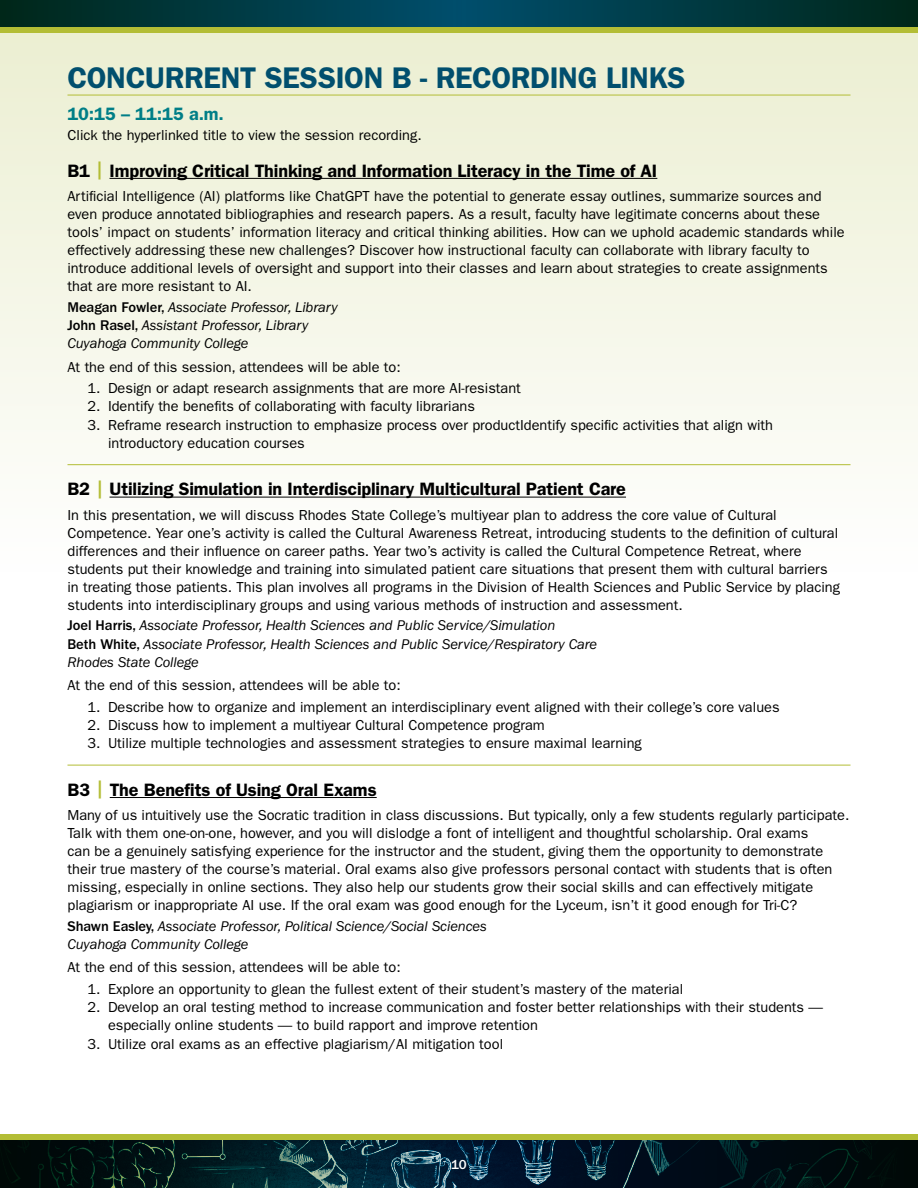
<style>
.page{position:relative;width:918px;height:1188px;background:#fff}
.page>*{position:absolute;margin:0;border:0;box-sizing:border-box;transform-origin:0 0}
.Session_-_Head{font:600 30px "ITC Franklin Gothic Std";letter-spacing:-.015em;color:#014f6e}
.Session_Title_-_Subhead_1{font:600 18px "ITC Franklin Gothic Std";letter-spacing:-.005em;color:#000}
.Session_Title_-_Subhead_1_-_No_Rule_Abov{font:600 18px "ITC Franklin Gothic Std";letter-spacing:-.005em;color:#000}
.Session_-_Time{font:600 18px "ITC Franklin Gothic Std";letter-spacing:.01em;color:#007e87}
.Session_-_Paragraph_1{font:14.55px/18px "ITC Franklin Gothic Std";color:#000}
.Session_-_Paragraph_Names{font:italic 14.55px/18.3px "ITC Franklin Gothic Std";letter-spacing:-.005em;color:#000}
.Session_-_Paragraph_2{font:14.55px "ITC Franklin Gothic Std";color:#000}
.t1{font:500 13.5px "ITC Franklin Gothic Std";color:#fff}
.s1{font-weight:500;color:#b3bd35}
.s2{font-weight:500;font-style:normal}
</style>
<div class="page">
<div style="left:457px;top:0;width:461px;height:27px;background:linear-gradient(to right,#004e6d,#002719)"></div>
<div style="left:0;top:30px;width:918px;height:542px;background:linear-gradient(to bottom,#ebeecf,#fefeff)"></div>
<div style="left:0;top:27px;width:918px;height:5px;background:#b3bd35"></div>
<div style="left:0;top:0;width:461px;height:27px;background:linear-gradient(to right,#002619,#004e6d)"></div>
<img style="left:461px;top:1139px;width:60px;height:49px">
<svg style="left:0;top:1139px;width:461px;height:49px;background:#0c282b"></svg>
<svg style="left:521px;top:1139px;width:397px;height:49px;background:#07181f"></svg>
<div style="left:0;top:1134px;width:918px;height:5px;background:#b3bd35"></div>
<hr style="left:68px;top:95px;width:782px;height:1px;background:#b3bd35">
<hr style="left:110px;top:178px;width:547px;height:1px;background:#000">
<hr style="left:68px;top:464px;width:782px;height:1px;background:#b3bd35">
<hr style="left:110px;top:497px;width:516px;height:1px;background:#000">
<hr style="left:68px;top:765px;width:782px;height:1px;background:#b3bd35">
<hr style="left:110px;top:797px;width:267px;height:1px;background:#000">
<h1 class="Session_-_Head" style="left:68px;top:60px;width:619px">CONCURRENT SESSION B - RECORDING LINKS</h1>
<p class="Session_-_Time" style="left:68px;top:103px;width:158px">10:15 – 11:15 a.m.</p>
<p class="Session_-_Paragraph_2" style="left:68px;top:127px;width:356px">Click the hyperlinked title to view the session recording.</p>
<h2 class="Session_Title_-_Subhead_1_-_No_Rule_Abov" style="left:68px;top:160px;width:591px">B1 <span class="s1">|</span> Improving Critical Thinking and Information Literacy in the Time of AI</h2>
<p class="Session_-_Paragraph_1" style="left:68px;top:187px;width:779px">Artificial Intelligence (AI) platforms like ChatGPT have the potential to generate essay outlines, summarize sources and even produce annotated bibliographies and research papers. As a result, faculty have legitimate concerns about these tools’ impact on students’ information literacy and critical thinking abilities. How can we uphold academic standards while effectively addressing these new challenges? Discover how instructional faculty can collaborate with library faculty to introduce additional levels of oversight and support into their classes and learn about strategies to create assignments that are more resistant to AI.</p>
<p class="Session_-_Paragraph_Names" style="left:68px;top:298px;width:272px"><span class="s2">Meagan Fowler,</span> Associate Professor, Library<br><span class="s2">John Rasel,</span> Assistant Professor, Library<br>Cuyahoga Community College</p>
<p class="Session_-_Paragraph_2" style="left:68px;top:358px;width:335px">At the end of this session, attendees will be able to:</p>
<p class="Session_-_Paragraph_1" style="left:87px;top:379px;width:435px">1. Design or adapt research assignments that are more AI-resistant</p>
<p class="Session_-_Paragraph_1" style="left:87px;top:398px;width:389px">2. Identify the benefits of collaborating with faculty librarians</p>
<p class="Session_-_Paragraph_1" style="left:108px;top:416px;width:667px;text-indent:-21px">3. Reframe research instruction to emphasize process over productIdentify specific activities that align with introductory education courses</p>
<h2 class="Session_Title_-_Subhead_1" style="left:68px;top:478px;width:560px">B2 <span class="s1">|</span> Utilizing Simulation in Interdisciplinary Multicultural Patient Care</h2>
<p class="Session_-_Paragraph_1" style="left:68px;top:506px;width:774px">In this presentation, we will discuss Rhodes State College’s multiyear plan to address the core value of Cultural Competence. Year one’s activity is called the Cultural Awareness Retreat, introducing students to the definition of cultural differences and their influence on career paths. Year two’s activity is called the Cultural Competence Retreat, where students put their knowledge and training into simulated patient care situations that present them with cultural barriers in treating those patients. This plan involves all programs in the Division of Health Sciences and Public Service by placing students into interdisciplinary groups and using various methods of instruction and assessment.</p>
<p class="Session_-_Paragraph_Names" style="left:68px;top:616px;width:531px"><span class="s2">Joel Harris,</span> Associate Professor, Health Sciences and Public Service/Simulation<br><span class="s2">Beth White,</span> Associate Professor, Health Sciences and Public Service/Respiratory Care<br>Rhodes State College</p>
<p class="Session_-_Paragraph_2" style="left:68px;top:677px;width:335px">At the end of this session, attendees will be able to:</p>
<p class="Session_-_Paragraph_1" style="left:87px;top:698px;width:694px">1. Describe how to organize and implement an interdisciplinary event aligned with their college’s core values</p>
<p class="Session_-_Paragraph_1" style="left:87px;top:716px;width:459px">2. Discuss how to implement a multiyear Cultural Competence program</p>
<p class="Session_-_Paragraph_1" style="left:87px;top:735px;width:556px">3. Utilize multiple technologies and assessment strategies to ensure maximal learning</p>
<h2 class="Session_Title_-_Subhead_1" style="left:68px;top:779px;width:311px">B3 <span class="s1">|</span> The Benefits of Using Oral Exams</h2>
<p class="Session_-_Paragraph_1" style="left:68px;top:806px;width:783px">Many of us intuitively use the Socratic tradition in class discussions. But typically, only a few students regularly participate.<br>Talk with them one-on-one, however, and you will dislodge a font of intelligent and thoughtful scholarship. Oral exams<br>can be a genuinely satisfying experience for the instructor and the student, giving them the opportunity to demonstrate their true mastery of the course’s material. Oral exams also give professors personal contact with students that is often missing, especially in online sections. They also help our students grow their social skills and can effectively mitigate plagiarism or inappropriate AI use. If the oral exam was good enough for the Lyceum, isn’t it good enough for Tri-C?</p>
<p class="Session_-_Paragraph_Names" style="left:68px;top:917px;width:421px"><span class="s2">Shawn Easley,</span> Associate Professor, Political Science/Social Sciences<br>Cuyahoga Community College</p>
<p class="Session_-_Paragraph_2" style="left:68px;top:959px;width:335px">At the end of this session, attendees will be able to:</p>
<p class="Session_-_Paragraph_1" style="left:87px;top:980px;width:597px">1. Explore an opportunity to glean the fullest extent of their student’s mastery of the material</p>
<p class="Session_-_Paragraph_1" style="left:108px;top:998px;width:717px;text-indent:-21px">2. Develop an oral testing method to increase communication and foster better relationships with their students — especially online students — to build rapport and improve retention</p>
<p class="Session_-_Paragraph_1" style="left:87px;top:1035px;width:417px">3. Utilize oral exams as an effective plagiarism/AI mitigation tool</p>
<p class="t1" style="left:451px;top:1157px;width:17px">10</p>
</div>
